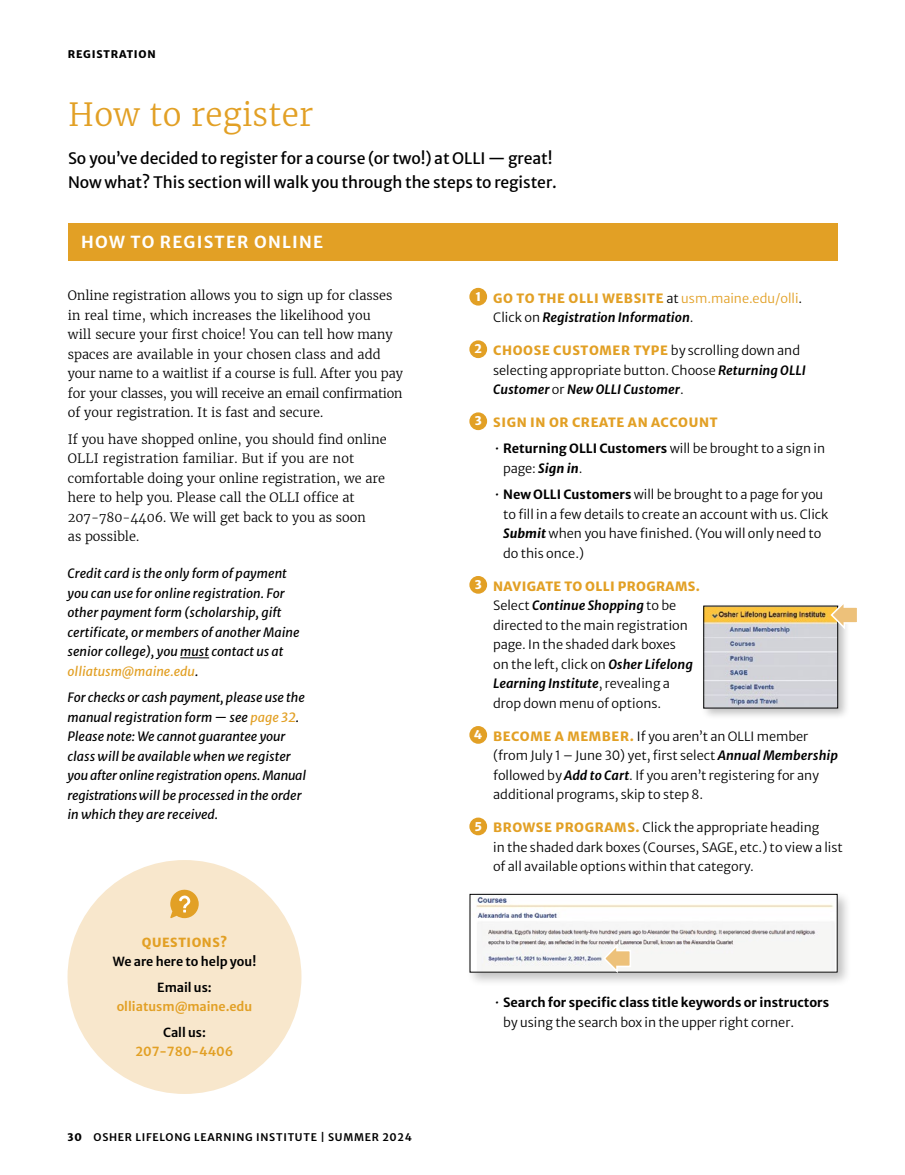
<style>
.page{position:relative;width:905px;height:1175px;background:#fff}
.page>*{position:absolute;margin:0;border:0;box-sizing:border-box;transform-origin:0 0}
.HED_A{font:300 31.5px "Merriweather";letter-spacing:.01em;color:#e2a025}
.HED_E__box{font:700 16.5px "Merriweather Sans";letter-spacing:.07em;color:#fff}
.BODY_A__Deck__-_Sans_Serif{font:15.75px/24px "Merriweather Sans";letter-spacing:-.005em;color:#000}
.R_-_BODY{font:300 12.75px/19.5px "Merriweather Sans";color:#000}
.BODY_B1__Main__-_Serif{font:300 12.75px/19.5px "Merriweather";color:#000}
.BODY_B2__Main__-_Sans_-_Italic{font:italic 12.75px/19.5px "Merriweather Sans";color:#000}
.R_-_BODY_-_BULLET__Last{font:300 12.75px/19.5px "Merriweather Sans";color:#000}
.R_-_BODY_-_BULLET{font:700 12.75px/19.5px "Merriweather Sans";color:#000}
.R_-_BODY-2{font:italic 600 12.75px/19.5px "Merriweather Sans";color:#000}
.R_-_BODY_-_BULLET-2{font:300 12.75px/19.5px "Merriweather Sans";color:#000}
.t1{font:800 12.75px "Merriweather Sans";letter-spacing:.05em;color:#e2a025}
.Q_-_BODY__black{font:600 12.45px/19px "Merriweather Sans";color:#e2a025;text-align:center}
.Q_-_BODY__black-2{font:600 12.45px "Merriweather Sans";color:#000}
.Q_-_HED__plum{font:800 12.45px "Merriweather Sans";letter-spacing:.045em;color:#e2a025}
.HED_C{font:800 12px "Merriweather Sans";color:#fff}
.t2{font:600 10.5px "Merriweather Sans";letter-spacing:.07em;color:#000}
.EYEBROW__Left{font:800 10.5px "Merriweather Sans";letter-spacing:.075em;color:#000}
.s1{color:#e2a025}
.s2{color:#000}
.s3{font-weight:800}
.s4{font-weight:800;font-style:normal;color:#e2a025}
.s5{font-weight:300;font-style:normal}
.s6{font-weight:300;font-style:normal;color:#e2a025}
.s7{font-weight:800;color:#e2a025}
.s8{font-weight:600;font-style:italic}
.s9{font-weight:700}
.s10{font-weight:700;font-style:italic}
.s11{font-weight:300}
</style>
<div class="page">
<div style="left:466px;top:890px;width:385px;height:96px;background:#000;opacity:.25"></div>
<img style="left:471px;top:896px;width:364px;height:74px">
<div style="left:469px;top:894px;width:368px;height:78px;border:1px solid #000"></div>
<div style="left:68px;top:223px;width:769px;height:37px;background:#e2a025"></div>
<div style="left:469px;top:288px;width:18px;height:17px;background:#e2a025;border-radius:50%"></div>
<div style="left:469px;top:340px;width:18px;height:18px;background:#e2a025;border-radius:50%"></div>
<div style="left:469px;top:412px;width:18px;height:18px;background:#e2a025;border-radius:50%"></div>
<div style="left:469px;top:576px;width:18px;height:17px;background:#e2a025;border-radius:50%"></div>
<div style="left:469px;top:726px;width:18px;height:17px;background:#e2a025;border-radius:50%"></div>
<div style="left:469px;top:817px;width:18px;height:18px;background:#e2a025;border-radius:50%"></div>
<svg style="left:602px;top:942px;width:30px;height:31px"></svg>
<svg style="left:180px;top:657px;width:29px;height:1px"></svg>
<div style="left:68px;top:860px;width:233px;height:234px;background:#f8e7cc;border-radius:50%"></div>
<svg style="left:170px;top:889px;width:29px;height:29px"></svg>
<div style="left:700px;top:602px;width:150px;height:118px;background:#000;opacity:.25"></div>
<img style="left:705px;top:608px;width:130px;height:98px">
<svg style="left:829px;top:602px;width:28px;height:28px"></svg>
<p class="EYEBROW__Left" style="left:68px;top:44px;width:89px">REGISTRATION</p>
<h1 class="HED_A" style="left:68px;top:94px;width:246px">How to register</h1>
<p class="BODY_A__Deck__-_Sans_Serif" style="left:68px;top:144px;width:490px">So you’ve decided to register for a course (or two!) at OLLI — great!<br>Now what? This section will walk you through the steps to register.</p>
<h5 class="HED_E__box" style="left:81px;top:227px;width:243px">HOW TO REGISTER ONLINE</h5>
<p class="BODY_B1__Main__-_Serif" style="left:68px;top:286px;width:336px">Online registration allows you to sign up for classes in real time, which increases the likelihood you<br>will secure your first choice! You can tell how many spaces are available in your chosen class and add your name to a waitlist if a course is full. After you pay for your classes, you will receive an email confirmation of your registration. It is fast and secure.</p>
<p class="BODY_B1__Main__-_Serif" style="left:68px;top:429px;width:320px">If you have shopped online, you should find online OLLI registration familiar. But if you are not comfortable doing your online registration, we are here to help you. Please call the OLLI office at 207-780-4406. We will get back to you as soon<br>as possible.</p>
<p class="BODY_B2__Main__-_Sans_-_Italic" style="left:68px;top:562px;width:233px">Credit card is the only form of payment you can use for online registration. For other payment form (scholarship, gift certificate, or members of another Maine senior college), you must contact us at <span class="s1">olliatusm@maine.edu</span>.</p>
<p class="BODY_B2__Main__-_Sans_-_Italic" style="left:68px;top:686px;width:240px">For checks or cash payment, please use the manual registration form — see <span class="s1">page 32</span>.<br>Please note: We cannot guarantee your class will be available when we register you after online registration opens. Manual registrations will be processed in the order in which they are received.</p>
<h5 class="Q_-_HED__plum" style="left:142px;top:931px;width:87px">QUESTIONS?</h5>
<p class="Q_-_BODY__black-2" style="left:113px;top:950px;width:145px">We are here to help you!</p>
<p class="Q_-_BODY__black" style="left:117px;top:976px;width:137px"><span class="s2">Email us: </span>olliatusm@maine.edu</p>
<p class="Q_-_BODY__black" style="left:135px;top:1021px;width:100px"><span class="s2">Call us:<br></span>207-780-4406</p>
<p class="t2" style="left:68px;top:1128px;width:346px"><span class="s3">30</span> OSHER LIFELONG LEARNING INSTITUTE | SUMMER 2024</p>
<h3 class="HED_C" style="left:475px;top:285px;width:7px">1</h3>
<p class="R_-_BODY-2" style="left:493px;top:287px;width:310px"><span class="s4">GO TO THE OLLI WEBSITE</span> <span class="s5">at</span> <span class="s6">usm.maine.edu/olli</span><span class="s5">.<br>Click on</span> Registration Information<span class="s5">.</span></p>
<h3 class="HED_C" style="left:474px;top:338px;width:9px">2</h3>
<p class="R_-_BODY" style="left:493px;top:339px;width:314px"><span class="s7">CHOOSE CUSTOMER TYPE</span> by scrolling down and selecting appropriate button. Choose <span class="s8">Returning OLLI<br>Customer</span> or <span class="s8">New OLLI Customer</span>.</p>
<h3 class="HED_C" style="left:474px;top:410px;width:9px">3</h3>
<p class="t1" style="left:493px;top:411px;width:226px">SIGN IN OR CREATE AN ACCOUNT</p>
<p class="R_-_BODY_-_BULLET-2" style="left:503px;top:437px;width:323px;text-indent:-9px">• <span class="s9">Returning OLLI Customers</span> will be brought to a sign in page: <span class="s10">Sign in</span>.</p>
<p class="R_-_BODY_-_BULLET__Last" style="left:503px;top:483px;width:327px;text-indent:-9px">• <span class="s9">New OLLI Customers</span> will be brought to a page for you to fill in a few details to create an account with us. Click <span class="s10">Submit</span> when you have finished. (You will only need to do this once.)</p>
<h3 class="HED_C" style="left:474px;top:573px;width:9px">3</h3>
<p class="R_-_BODY" style="left:493px;top:575px;width:208px"><span class="s7">NAVIGATE TO OLLI PROGRAMS.<br></span>Select <span class="s8">Continue Shopping</span> to be directed to the main registration page. In the shaded dark boxes<br>on the left, click on <span class="s8">Osher Lifelong<br>Learning Institute</span>, revealing a drop down menu of options.</p>
<h3 class="HED_C" style="left:474px;top:723px;width:10px">4</h3>
<p class="R_-_BODY" style="left:493px;top:725px;width:346px"><span class="s7">BECOME A MEMBER.</span> If you aren’t an OLLI member (from July 1 – June 30) yet, first select <span class="s8">Annual Membership </span>followed by <span class="s8">Add to Cart</span>. If you aren’t registering for any additional programs, skip to step 8.</p>
<h3 class="HED_C" style="left:474px;top:815px;width:9px">5</h3>
<p class="R_-_BODY" style="left:493px;top:816px;width:351px"><span class="s7">BROWSE PROGRAMS.</span> Click the appropriate heading<br>in the shaded dark boxes (Courses, SAGE, etc.) to view a list of all available options within that category.</p>
<p class="R_-_BODY_-_BULLET" style="left:503px;top:991px;width:327px;text-indent:-9px"><span class="s11">•</span> Search for specific class title keywords or instructors <span class="s11">by using the search box in the upper right corner.</span></p>
</div>
